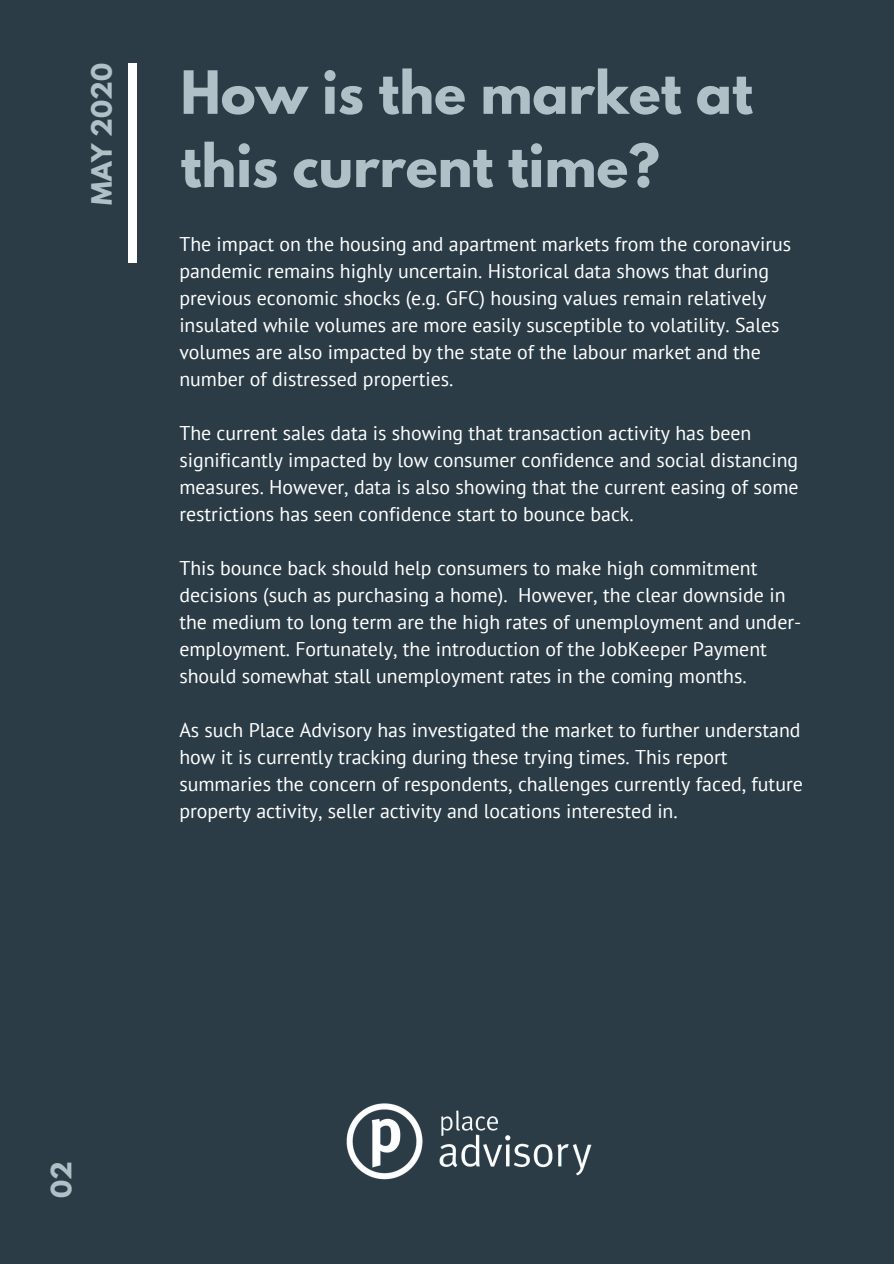
<style>
.page{position:relative;width:894px;height:1264px;background:#fff}
.page>*{position:absolute;margin:0;border:0;box-sizing:border-box;transform-origin:0 0}
.t1{font:700 52.8px/73.2px "League Spartan";color:#afc1c6}
.t2{font:700 24.9px "League Spartan";color:#afc1c6}
.t3{font:19.8px/27px "PT Sans";color:#fff}
</style>
<div class="page">
<div style="left:0;top:0;width:893px;height:1263px;background:#2b3c46"></div>
<div style="left:128px;top:63px;width:9px;height:199px;background:#fff"></div>
<img style="left:346px;top:1103px;width:246px;height:77px">
<p class="t2" style="left:89px;top:205px;width:143px;rotate:-90deg">MAY 2020</p>
<h1 class="t1" style="left:180px;top:63px;width:573px">How is the market at this current time?</h1>
<p class="t3" style="left:179px;top:230px;width:613px">The impact on the housing and apartment markets from the coronavirus pandemic remains highly uncertain. Historical data shows that during previous economic shocks (e.g. GFC) housing values remain relatively insulated while volumes are more easily susceptible to volatility. Sales volumes are also impacted by the state of the labour market and the number of distressed properties.</p>
<p class="t3" style="left:179px;top:419px;width:620px">The current sales data is showing that transaction activity has been significantly impacted by low consumer confidence and social distancing measures. However, data is also showing that the current easing of some restrictions has seen confidence start to bounce back.</p>
<p class="t3" style="left:179px;top:554px;width:623px">This bounce back should help consumers to make high commitment decisions (such as purchasing a home). However, the clear downside in the medium to long term are the high rates of unemployment and under&shy;employment. Fortunately, the introduction of the JobKeeper Payment should somewhat stall unemployment rates in the coming months.</p>
<p class="t3" style="left:179px;top:716px;width:625px">As such Place Advisory has investigated the market to further understand how it is currently tracking during these trying times. This report summaries the concern of respondents, challenges currently faced, future property activity, seller activity and locations interested in.</p>
<p class="t2" style="left:49px;top:1197px;width:38px;rotate:-90deg">02</p>
</div>
